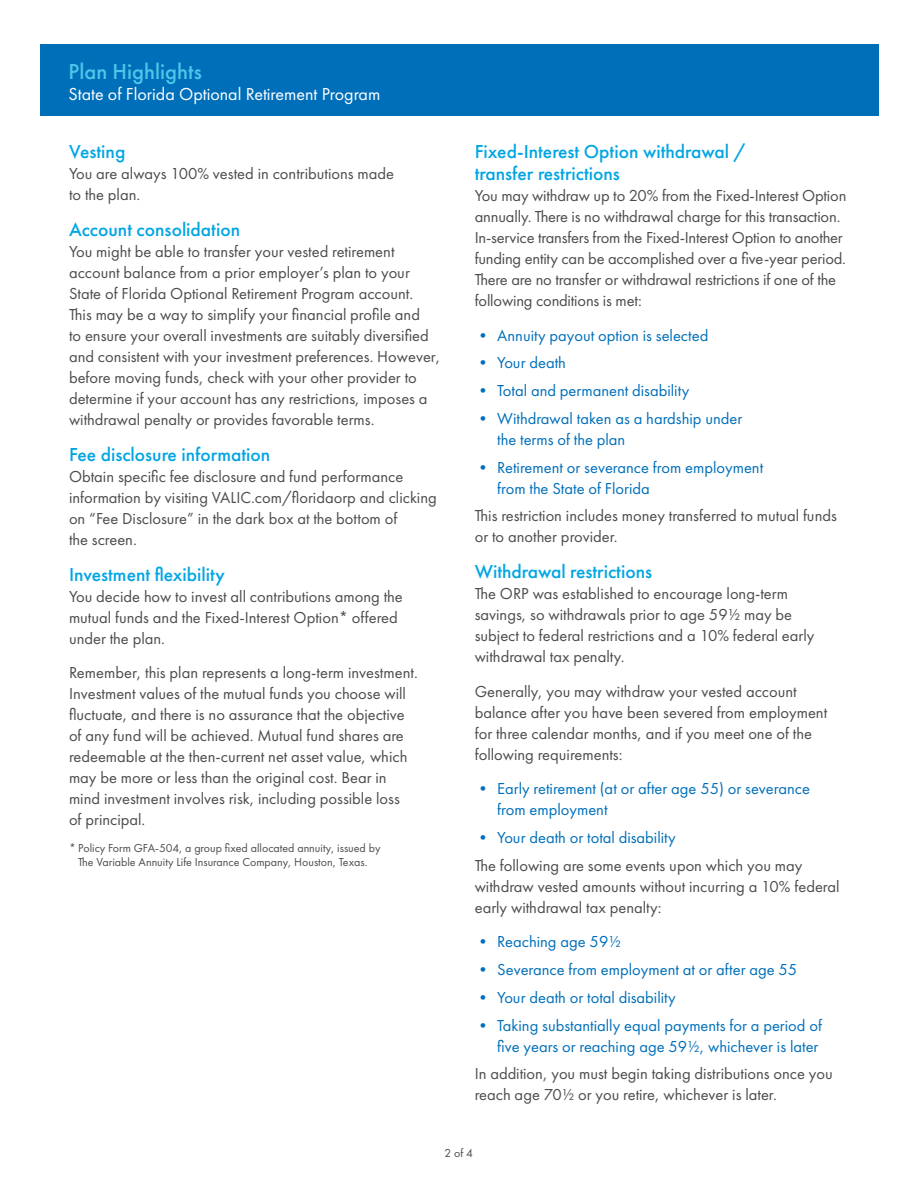
<style>
.page{position:relative;width:918px;height:1188px;background:#fff}
.page>*{position:absolute;margin:0;border:0;box-sizing:border-box;transform-origin:0 0}
.t1{font:500 22.5px "Futura PT";color:#4dc7e9}
.t2{font:500 19.5px/22.5px "Futura PT";color:#00a5e3}
.t3{font:18px "Futura PT";color:#fff}
.t4{font:16.5px/21px "Futura PT";color:#4b4c4d}
.t5{font:16.5px/21px "Futura PT";color:#006fba}
.t6{font:12px/13.5px "Futura PT";color:#4b4c4d;text-align:center}
</style>
<div class="page">
<div style="left:40px;top:44px;width:839px;height:72px;background:#006fba"></div>
<h1 class="t1" style="left:69px;top:58px;width:135px">Plan Highlights</h1>
<p class="t3" style="left:69px;top:83px;width:313px">State of Florida Optional Retirement Program</p>
<p class="t2" style="left:69px;top:140px;width:58px">Vesting</p>
<p class="t4" style="left:69px;top:163px;width:327px">You are always 100% vested in contributions made to the plan.</p>
<p class="t2" style="left:69px;top:218px;width:173px">Account consolidation</p>
<p class="t4" style="left:69px;top:241px;width:373px">You might be able to transfer your vested retirement account balance from a prior employer’s plan to your State of Florida Optional Retirement Program account.<br>This may be a way to simplify your financial profile and<br>to ensure your overall investments are suitably diversified and consistent with your investment preferences. However, before moving funds, check with your other provider to determine if your account has any restrictions, imposes a withdrawal penalty or provides favorable terms.</p>
<p class="t2" style="left:69px;top:443px;width:203px">Fee disclosure information</p>
<p class="t4" style="left:69px;top:466px;width:369px">Obtain specific fee disclosure and fund performance information by visiting VALIC.com/floridaorp and clicking on “Fee Disclosure” in the dark box at the bottom of<br>the screen.</p>
<p class="t2" style="left:69px;top:563px;width:157px">Investment flexibility</p>
<p class="t4" style="left:69px;top:586px;width:335px">You decide how to invest all contributions among the mutual funds and the Fixed-Interest Option* offered under the plan.</p>
<p class="t4" style="left:69px;top:662px;width:350px">Remember, this plan represents a long-term investment.<br>Investment values of the mutual funds you choose will fluctuate, and there is no assurance that the objective of any fund will be achieved. Mutual fund shares are redeemable at the then-current net asset value, which may be more or less than the original cost. Bear in mind investment involves risk, including possible loss<br>of principal.</p>
<p class="t6" style="left:69px;top:841px;width:313px">* Policy Form GFA-504, a group fixed allocated annuity, issued by<br>The Variable Annuity Life Insurance Company, Houston, Texas.</p>
<p class="t2" style="left:475px;top:140px;width:274px">Fixed-Interest Option withdrawal / transfer restrictions</p>
<p class="t4" style="left:475px;top:185px;width:373px">You may withdraw up to 20% from the Fixed-Interest Option annually. There is no withdrawal charge for this transaction.<br>In-service transfers from the Fixed-Interest Option to another funding entity can be accomplished over a five-year period.<br>There are no transfer or withdrawal restrictions if one of the following conditions is met:</p>
<p class="t5" style="left:475px;top:325px;width:235px">• Annuity payout option is selected</p>
<p class="t5" style="left:475px;top:352px;width:93px">• Your death</p>
<p class="t5" style="left:475px;top:380px;width:216px">• Total and permanent disability</p>
<p class="t5" style="left:497px;top:408px;width:247px;text-indent:-23px">• Withdrawal taken as a hardship under the terms of the plan</p>
<p class="t5" style="left:497px;top:457px;width:268px;text-indent:-23px">• Retirement or severance from employment from the State of Florida</p>
<p class="t4" style="left:475px;top:505px;width:364px">This restriction includes money transferred to mutual funds or to another provider.</p>
<p class="t2" style="left:475px;top:561px;width:179px">Withdrawal restrictions</p>
<p class="t4" style="left:475px;top:583px;width:341px">The ORP was established to encourage long-term savings, so withdrawals prior to age 59½ may be subject to federal restrictions and a 10% federal early withdrawal tax penalty.</p>
<p class="t4" style="left:475px;top:681px;width:354px">Generally, you may withdraw your vested account balance after you have been severed from employment for three calendar months, and if you meet one of the following requirements:</p>
<p class="t5" style="left:497px;top:778px;width:314px;text-indent:-23px">• Early retirement (at or after age 55) or severance from employment</p>
<p class="t5" style="left:475px;top:827px;width:203px">• Your death or total disability</p>
<p class="t4" style="left:475px;top:855px;width:366px">The following are some events upon which you may withdraw vested amounts without incurring a 10% federal early withdrawal tax penalty:</p>
<p class="t5" style="left:475px;top:931px;width:148px">• Reaching age 59½</p>
<p class="t5" style="left:475px;top:959px;width:324px">• Severance from employment at or after age 55</p>
<p class="t5" style="left:475px;top:987px;width:203px">• Your death or total disability</p>
<p class="t5" style="left:475px;top:1015px;width:349px;text-align:right">• Taking substantially equal payments for a period of five years or reaching age 59½, whichever is later</p>
<p class="t4" style="left:475px;top:1063px;width:360px">In addition, you must begin taking distributions once you reach age 70½ or you retire, whichever is later.</p>
<p class="t6" style="left:444px;top:1146px;width:30px">2 of 4</p>
</div>
